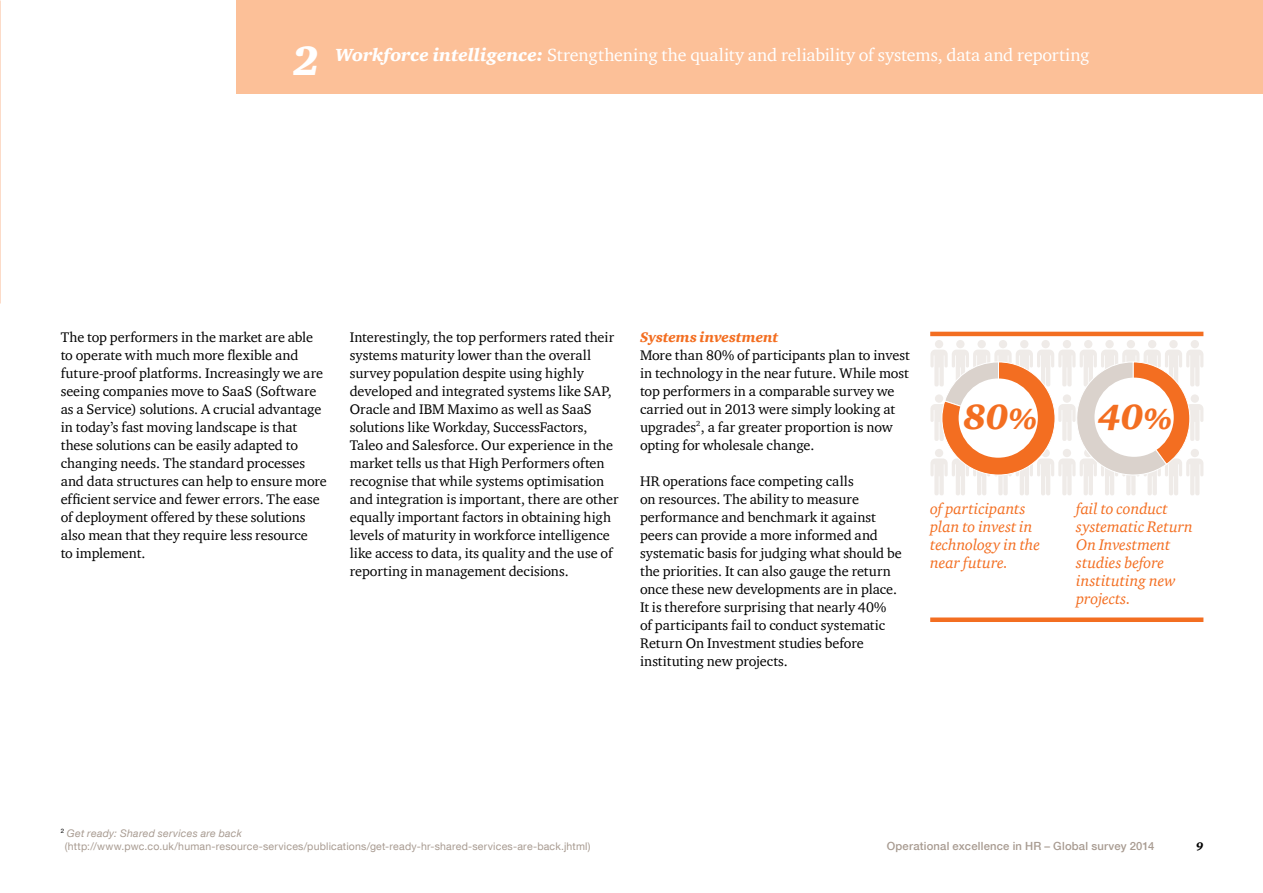
<style>
.page{position:relative;width:1263px;height:893px;background:#fff}
.page>*{position:absolute;margin:0;border:0;box-sizing:border-box;transform-origin:0 0}
.t1{font:italic 900 42px "ITC Charter Com";color:#fff}
.t2{font:italic 900 36px "ITC Charter Com";color:#f36e21}
.t3{font:18px "ITC Charter Com";letter-spacing:-.005em;color:#fff}
.t4{font:italic 15.75px/18px "ITC Charter Com";letter-spacing:-.005em;color:#f36e21}
.t5{font:14.25px/18px "ITC Charter Com";color:#000}
.t6{font:italic 900 14.25px "ITC Charter Com";letter-spacing:-.005em;color:#f36e21}
.t7{font:500 11.25px "Helvetica Neue LT Com";letter-spacing:.02em;color:#a89b91}
.t8{font:italic 900 11.25px "ITC Charter Com";color:#000}
.t9{font:10.5px/13.5px "Helvetica Neue LT Com";letter-spacing:.02em;color:#a89b91}
.s1{font-weight:900;font-style:italic}
.s2{font-size:30px}
.s3{font-style:italic}
</style>
<div class="page">
<div style="left:236px;top:0;width:1027px;height:94px;background:#fcc098"></div>
<div style="left:1063px;top:340px;width:8px;height:8px;background:#efebe8;border-radius:50%"></div>
<div style="left:935px;top:340px;width:8px;height:8px;background:#efebe8;border-radius:50%"></div>
<div style="left:1084px;top:340px;width:8px;height:8px;background:#efebe8;border-radius:50%"></div>
<div style="left:956px;top:340px;width:8px;height:8px;background:#efebe8;border-radius:50%"></div>
<div style="left:1105px;top:340px;width:9px;height:8px;background:#efebe8;border-radius:50%"></div>
<div style="left:977px;top:340px;width:9px;height:8px;background:#efebe8;border-radius:50%"></div>
<div style="left:1127px;top:340px;width:8px;height:8px;background:#efebe8;border-radius:50%"></div>
<div style="left:999px;top:340px;width:8px;height:8px;background:#efebe8;border-radius:50%"></div>
<div style="left:1148px;top:340px;width:8px;height:8px;background:#efebe8;border-radius:50%"></div>
<div style="left:1020px;top:340px;width:8px;height:8px;background:#efebe8;border-radius:50%"></div>
<div style="left:1169px;top:340px;width:9px;height:8px;background:#efebe8;border-radius:50%"></div>
<div style="left:1041px;top:340px;width:9px;height:8px;background:#efebe8;border-radius:50%"></div>
<div style="left:1191px;top:340px;width:8px;height:8px;background:#efebe8;border-radius:50%"></div>
<hr style="left:930px;top:332px;width:273px;height:4px;background:#f36e21">
<svg style="left:930px;top:350px;width:273px;height:145px"></svg>
<div style="left:1094px;top:378px;width:80px;height:79px;background:#fff;border-radius:50%"></div>
<div style="left:930px;top:617px;width:273px;height:5px;background:#f36e21"></div>
<h1 class="t1" style="left:293px;top:35px;width:28px">2</h1>
<p class="t3" style="left:335px;top:44px;width:756px"><span class="s1">Workforce intelligence:</span> Strengthening the quality and reliability of systems, data and reporting</p>
<p class="t5" style="left:61px;top:328px;width:268px">The top performers in the market are able to operate with much more flexible and future-proof platforms. Increasingly we are seeing companies move to SaaS (Software as a Service) solutions. A crucial advantage in today’s fast moving landscape is that these solutions can be easily adapted to changing needs. The standard processes and data structures can help to ensure more efficient service and fewer errors. The ease of deployment offered by these solutions also mean that they require less resource<br>to implement.</p>
<p class="t5" style="left:350px;top:328px;width:270px">Interestingly, the top performers rated their systems maturity lower than the overall survey population despite using highly developed and integrated systems like SAP, Oracle and IBM Maximo as well as SaaS solutions like Workday, SuccessFactors, Taleo and Salesforce. Our experience in the market tells us that High Performers often recognise that while systems optimisation and integration is important, there are other equally important factors in obtaining high levels of maturity in workforce intelligence like access to data, its quality and the use of reporting in management decisions.</p>
<p class="t6" style="left:640px;top:329px;width:140px">Systems investment</p>
<p class="t5" style="left:640px;top:346px;width:271px">More than 80% of participants plan to invest in technology in the near future. While most top performers in a comparable survey we carried out in 2013 were simply looking at upgrades<sup>2</sup>, a far greater proportion is now opting for wholesale change.</p>
<p class="t5" style="left:640px;top:472px;width:263px">HR operations face competing calls<br>on resources. The ability to measure performance and benchmark it against peers can provide a more informed and systematic basis for judging what should be the priorities. It can also gauge the return once these new developments are in place.<br>It is therefore surprising that nearly 40% of participants fail to conduct systematic Return On Investment studies before instituting new projects.</p>
<h2 class="t2" style="left:963px;top:395px;width:76px">80<span class="s2">%</span></h2>
<h2 class="t2" style="left:1098px;top:395px;width:76px">40<span class="s2">%</span></h2>
<p class="t4" style="left:930px;top:500px;width:111px">of participants plan to invest in technology in the near future.</p>
<p class="t4" style="left:1076px;top:500px;width:118px">fail to conduct systematic Return<br>On Investment studies before instituting new projects.</p>
<p class="t9" style="left:65px;top:826px;width:527px;text-indent:-4px"><sup>2</sup> <span class="s3">Get ready: Shared services are back </span>(http://www.pwc.co.uk/human-resource-services/publications/get-ready-hr-shared-services-are-back.jhtml)</p>
<p class="t7" style="left:887px;top:840px;width:269px">Operational excellence in HR – Global survey 2014</p>
<p class="t8" style="left:1196px;top:840px;width:9px">9</p>
</div>
